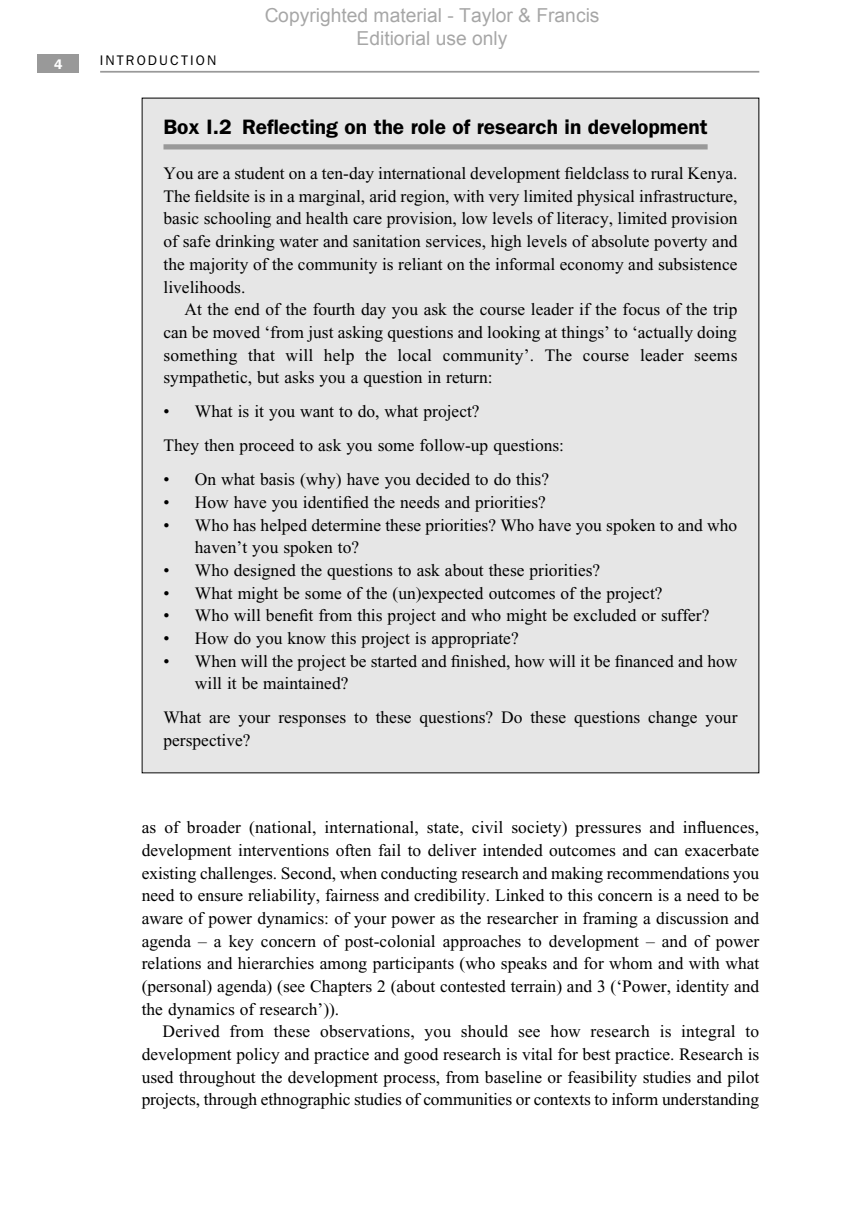
<style>
.page{position:relative;width:864px;height:1221px;background:#fff}
.page>*{position:absolute;margin:0;border:0;box-sizing:border-box;transform-origin:0 0}
.t1{font:600 21px "Franklin Gothic";color:#000}
.t2{font:19.25px/23.1px "Arial";color:rgb(0 0 0/.35);text-align:center}
.t3{font:17.5px/22.6px "Times New Roman";color:#000;text-align:justify}
.t4{font:14px "Franklin Gothic";letter-spacing:.15em;color:#000}
.t5{font:600 14px "Franklin Gothic";color:#fff}
</style>
<div class="page">
<div style="left:37px;top:55px;width:42px;height:18px;background:#999"></div>
<hr style="left:100px;top:71px;width:659px;height:2px;background:#999">
<div style="left:142px;top:98px;width:616px;height:674px;background:#e6e6e6"></div>
<div style="left:163px;top:144px;width:544px;height:5px;background:#999"></div>
<p class="t5" style="left:54px;top:59px;width:10px">4</p>
<p class="t4" style="left:100px;top:55px;width:118px">INTRODUCTION</p>
<p class="t2" style="left:264px;top:4px;width:336px">Copyrighted material - Taylor &amp; Francis<br>Editiorial use only</p>
<p class="t1" style="left:163px;top:119px;width:545px">Box I.2 Reflecting on the role of research in development</p>
<p class="t3" style="left:163px;top:164px;width:575px">You are a student on a ten-day international development fieldclass to rural Kenya.<br>The fieldsite is in a marginal, arid region, with very limited physical infrastructure, basic schooling and health care provision, low levels of literacy, limited provision of safe drinking water and sanitation services, high levels of absolute poverty and the majority of the community is reliant on the informal economy and subsistence livelihoods.</p>
<p class="t3" style="left:163px;top:300px;width:575px;text-indent:21px">At the end of the fourth day you ask the course leader if the focus of the trip can be moved ‘from just asking questions and looking at things’ to ‘actually doing something that will help the local community’. The course leader seems sympathetic, but asks you a question in return:</p>
<p class="t3" style="left:163px;top:396px;width:402px;line-height:33.9px">• What is it you want to do, what project?<br>They then proceed to ask you some follow-up questions:</p>
<p class="t3" style="left:163px;top:469px;width:387px">• On what basis (why) have you decided to do this?</p>
<p class="t3" style="left:163px;top:492px;width:384px">• How have you identified the needs and priorities?</p>
<p class="t3" style="left:195px;top:515px;width:543px;text-indent:-31px">• Who has helped determine these priorities? Who have you spoken to and who haven’t you spoken to?</p>
<p class="t3" style="left:163px;top:560px;width:438px">• Who designed the questions to ask about these priorities?</p>
<p class="t3" style="left:163px;top:583px;width:500px">• What might be some of the (un)expected outcomes of the project?</p>
<p class="t3" style="left:163px;top:605px;width:547px">• Who will benefit from this project and who might be excluded or suffer?</p>
<p class="t3" style="left:163px;top:628px;width:356px">• How do you know this project is appropriate?</p>
<p class="t3" style="left:195px;top:651px;width:544px;text-indent:-31px">• When will the project be started and finished, how will it be financed and how will it be maintained?</p>
<p class="t3" style="left:163px;top:707px;width:575px">What are your responses to these questions? Do these questions change your perspective?</p>
<p class="t3" style="left:142px;top:817px;width:619px">as of broader (national, international, state, civil society) pressures and influences, development interventions often fail to deliver intended outcomes and can exacerbate existing challenges. Second, when conducting research and making recommendations you need to ensure reliability, fairness and credibility. Linked to this concern is a need to be aware of power dynamics: of your power as the researcher in framing a discussion and agenda – a key concern of post-colonial approaches to development – and of power relations and hierarchies among participants (who speaks and for whom and with what (personal) agenda) (see Chapters 2 (about contested terrain) and 3 (‘Power, identity and the dynamics of research’)).</p>
<p class="t3" style="left:142px;top:1021px;width:619px;text-indent:21px">Derived from these observations, you should see how research is integral to development policy and practice and good research is vital for best practice. Research is used throughout the development process, from baseline or feasibility studies and pilot projects, through ethnographic studies of communities or contexts to inform understanding</p>
</div>
